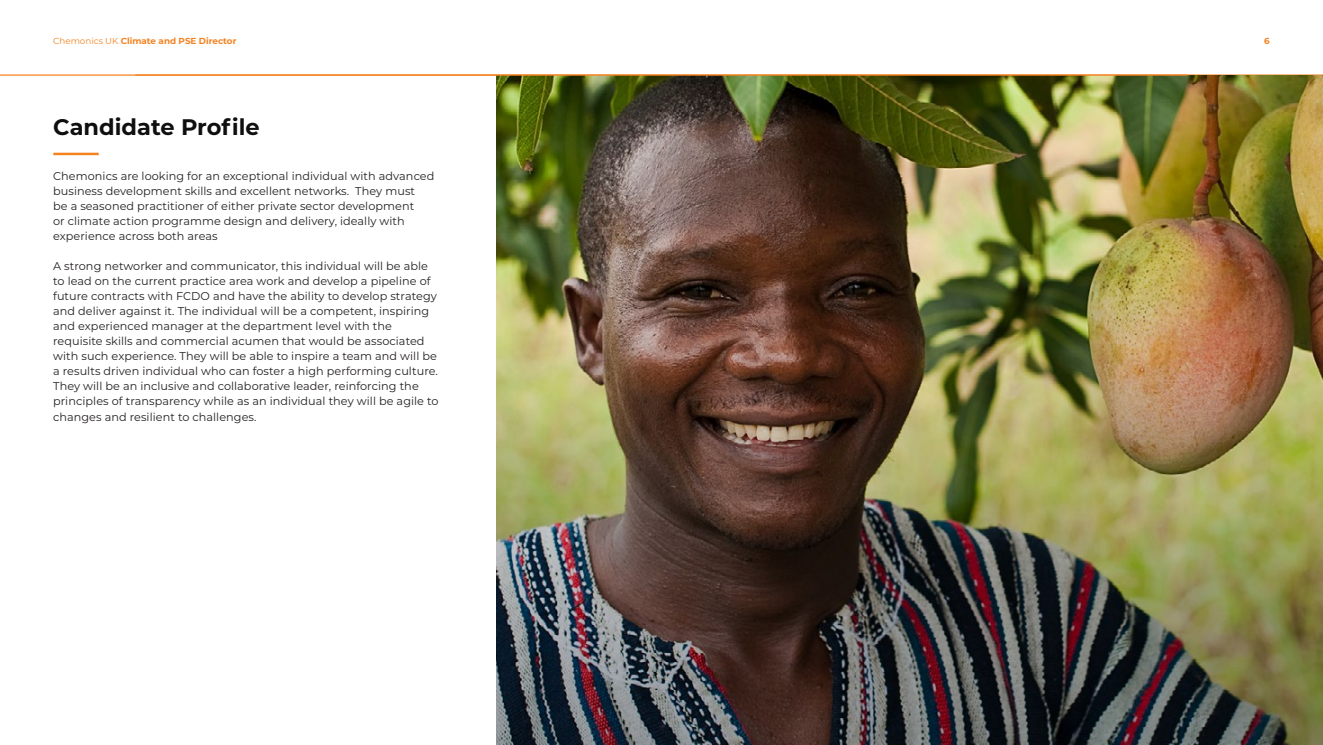
<style>
.page{position:relative;width:1323px;height:745px;background:#fff}
.page>*{position:absolute;margin:0;border:0;box-sizing:border-box;transform-origin:0 0}
.Paragraph_Style_1{font:700 22.5px "Montserrat";color:#0f0f0f}
.t1{font:11.25px/15px "Montserrat";letter-spacing:.005em;color:#231f20}
.t2{font:700 8.75px "Montserrat";color:#f58220}
.s1{font-weight:400}
</style>
<div class="page">
<hr style="left:0;top:74px;width:1323px;height:2px;background:#f58220">
<img style="left:496px;top:76px;width:827px;height:668px">
<hr style="left:53px;top:153px;width:46px;height:2px;background:#f58220">
<p class="t2" style="left:53px;top:35px;width:185px"><span class="s1">Chemonics UK</span> Climate and PSE Director</p>
<p class="t2" style="left:1264px;top:35px;width:7px">6</p>
<p class="Paragraph_Style_1" style="left:53px;top:111px;width:208px">Candidate Profile</p>
<p class="t1" style="left:53px;top:168px;width:383px">Chemonics are looking for an exceptional individual with advanced business development skills and excellent networks. They must<br>be a seasoned practitioner of either private sector development<br>or climate action programme design and delivery, ideally with experience across both areas</p>
<p class="t1" style="left:53px;top:258px;width:387px">A strong networker and communicator, this individual will be able to lead on the current practice area work and develop a pipeline of future contracts with FCDO and have the ability to develop strategy and deliver against it. The individual will be a competent, inspiring and experienced manager at the department level with the requisite skills and commercial acumen that would be associated with such experience. They will be able to inspire a team and will be a results driven individual who can foster a high performing culture.<br>They will be an inclusive and collaborative leader, reinforcing the principles of transparency while as an individual they will be agile to changes and resilient to challenges.</p>
</div>
